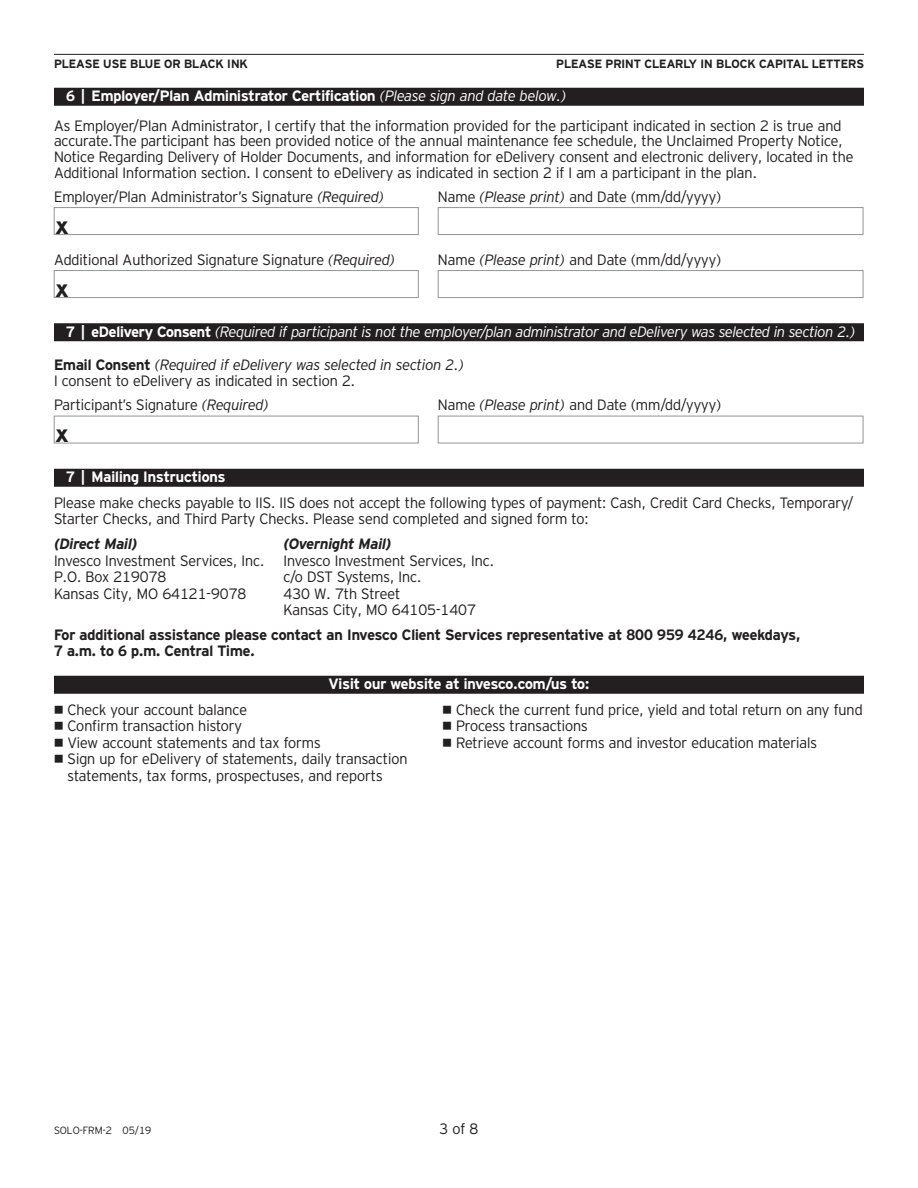
<style>
.page{position:relative;width:918px;height:1188px;background:#fff}
.page>*{position:absolute;margin:0;border:0;box-sizing:border-box;transform-origin:0 0}
.t1{font:700 24px "Invesco Interstate";color:#231f20}
.t2{font:300 15px/16.5px "Invesco Interstate";color:#231f20}
.t3{font:700 15px/16.5px "Invesco Interstate";color:#231f20}
.t4{font:italic 300 15px "Invesco Interstate";letter-spacing:-.01em;color:#fff}
.t5{font:italic 300 15px/16.5px "Invesco Interstate";color:#231f20}
.t6{font:700 15px "Invesco Interstate";color:#fff}
.t7{font:italic 700 15px "Invesco Interstate";color:#231f20}
.t8{font:700 12px "Invesco Interstate";color:#231f20}
.t9{font:300 10.5px "Invesco Interstate";color:#231f20}
.s1{font-weight:700;color:#fff}
.s2{font-style:italic;color:#fff}
.s3{font-style:italic}
.s4{font-weight:700;font-style:normal}
.s5{font-style:normal}
</style>
<div class="page">
<hr style="left:54px;top:54px;width:810px;height:1px;background:#231f20">
<div style="left:54px;top:88px;width:810px;height:18px;background:#231f20"></div>
<div style="left:54px;top:323px;width:810px;height:18px;background:#231f20"></div>
<div style="left:54px;top:469px;width:810px;height:18px;background:#231f20"></div>
<div style="left:54px;top:676px;width:810px;height:18px;background:#231f20"></div>
<div style="left:438px;top:207px;width:425px;height:28px;border:1px solid #939598"></div>
<div style="left:54px;top:207px;width:364px;height:28px;border:1px solid #939598"></div>
<div style="left:438px;top:270px;width:425px;height:28px;border:1px solid #939598"></div>
<div style="left:54px;top:270px;width:364px;height:28px;border:1px solid #939598"></div>
<div style="left:438px;top:416px;width:425px;height:27px;border:1px solid #939598"></div>
<div style="left:54px;top:416px;width:364px;height:27px;border:1px solid #939598"></div>
<p class="t8" style="left:54px;top:57px;width:195px">PLEASE USE BLUE OR BLACK INK</p>
<p class="t8" style="left:556px;top:57px;width:309px">PLEASE PRINT CLEARLY IN BLOCK CAPITAL LETTERS</p>
<p class="t2" style="left:54px;top:81px;width:789px;line-height:29.2px;text-indent:12px"><span class="s1">6 | Employer/Plan Administrator Certification</span> <span class="s2">(Please sign and date below.)<br></span>As Employer/Plan Administrator, I certify that the information provided for the participant indicated in section 2 is true and</p>
<p class="t2" style="left:54px;top:133px;width:801px;line-height:15.8px">accurate.The participant has been provided notice of the annual maintenance fee schedule, the Unclaimed Property Notice,<br>Notice Regarding Delivery of Holder Documents, and information for eDelivery consent and electronic delivery, located in the<br>Additional Information section. I consent to eDelivery as indicated in section 2 if I am a participant in the plan.</p>
<p class="t2" style="left:54px;top:188px;width:332px">Employer/Plan Administrator’s Signature <span class="s3">(Required)</span></p>
<p class="t2" style="left:438px;top:188px;width:285px">Name <span class="s3">(Please print)</span> and Date (mm/dd/yyyy)</p>
<h1 class="t1" style="left:55px;top:211px;width:15px">x</h1>
<p class="t2" style="left:54px;top:251px;width:343px">Additional Authorized Signature Signature <span class="s3">(Required)</span></p>
<p class="t2" style="left:438px;top:251px;width:285px">Name <span class="s3">(Please print)</span> and Date (mm/dd/yyyy)</p>
<h1 class="t1" style="left:55px;top:274px;width:15px">x</h1>
<p class="t4" style="left:66px;top:322px;width:791px"><span class="s4">7 | eDelivery Consent</span> (Required if participant is not the employer/plan administrator and eDelivery was selected in section 2.)</p>
<p class="t5" style="left:54px;top:356px;width:411px"><span class="s4">Email Consent</span> (Required if eDelivery was selected in section 2.)<br><span class="s5">I consent to eDelivery as indicated in section 2.</span></p>
<p class="t2" style="left:54px;top:397px;width:216px">Participant’s Signature <span class="s3">(Required)</span></p>
<p class="t2" style="left:438px;top:397px;width:285px">Name <span class="s3">(Please print)</span> and Date (mm/dd/yyyy)</p>
<h1 class="t1" style="left:55px;top:419px;width:15px">x</h1>
<p class="t6" style="left:66px;top:468px;width:161px">7 | Mailing Instructions</p>
<p class="t2" style="left:54px;top:494px;width:801px">Please make checks payable to IIS. IIS does not accept the following types of payment: Cash, Credit Card Checks, Temporary/<br>Starter Checks, and Third Party Checks. Please send completed and signed form to:</p>
<p class="t7" style="left:54px;top:535px;width:85px">(Direct Mail)</p>
<p class="t7" style="left:284px;top:535px;width:110px">(Overnight Mail)</p>
<p class="t2" style="left:54px;top:552px;width:212px">Invesco Investment Services, Inc.</p>
<p class="t2" style="left:284px;top:552px;width:212px">Invesco Investment Services, Inc.</p>
<p class="t2" style="left:54px;top:568px;width:114px">P.O. Box 219078</p>
<p class="t2" style="left:284px;top:568px;width:139px">c/o DST Systems, Inc.</p>
<p class="t2" style="left:54px;top:585px;width:194px">Kansas City, MO 64121-9078</p>
<p class="t2" style="left:284px;top:585px;width:194px">430 W. 7th Street<br>Kansas City, MO 64105-1407</p>
<p class="t3" style="left:54px;top:626px;width:748px">For additional assistance please contact an Invesco Client Services representative at 800 959 4246, weekdays,<br>7 a.m. to 6 p.m. Central Time.</p>
<p class="t6" style="left:329px;top:675px;width:262px">Visit our website at invesco.com/us to:</p>
<p class="t2" style="left:54px;top:701px;width:195px">• Check your account balance</p>
<p class="t2" style="left:442px;top:701px;width:422px">• Check the current fund price, yield and total return on any fund</p>
<p class="t2" style="left:54px;top:718px;width:190px">• Confirm transaction history</p>
<p class="t2" style="left:442px;top:718px;width:147px">• Process transactions</p>
<p class="t2" style="left:54px;top:734px;width:268px">• View account statements and tax forms</p>
<p class="t2" style="left:442px;top:734px;width:376px">• Retrieve account forms and investor education materials</p>
<p class="t2" style="left:68px;top:751px;width:341px;text-indent:-14px">• Sign up for eDelivery of statements, daily transaction statements, tax forms, prospectuses, and reports</p>
<p class="t9" style="left:54px;top:1124px;width:99px">SOLO-FRM-2 05/19</p>
<p class="t2" style="left:440px;top:1120px;width:40px">3 of 8</p>
</div>
